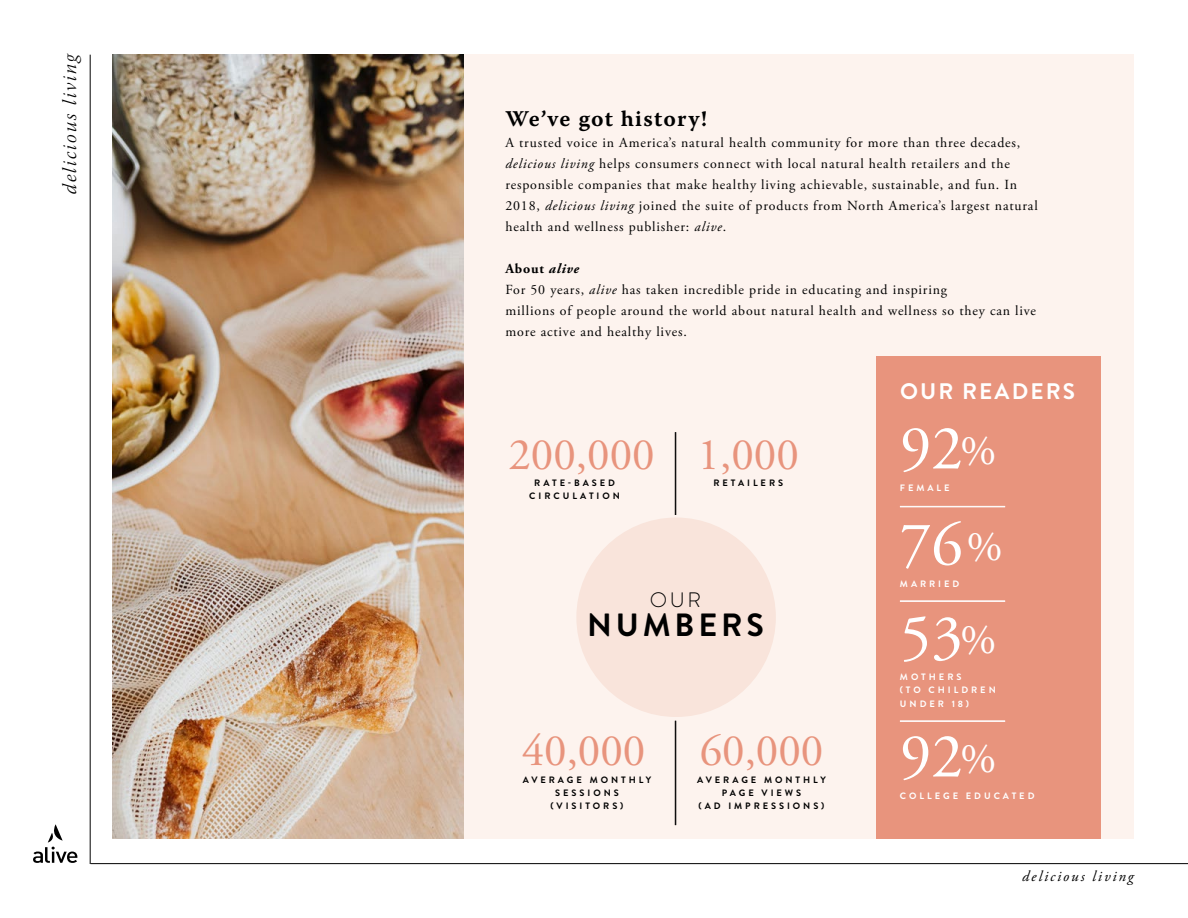
<style>
.page{position:relative;width:1188px;height:918px;background:#fff}
.page>*{position:absolute;margin:0;border:0;box-sizing:border-box;transform-origin:0 0}
.t1{font:63px "Adobe Garamond Pro";color:#fff}
.t2{font:45px "Adobe Garamond Pro";color:#e8947d}
.t3{font:700 32.1px "Brandon Grotesque";letter-spacing:.12em;color:#000}
.t4{font:22.5px "Warnock Pro Semibold Capt";letter-spacing:.05em;color:#000}
.t5{font:700 22.5px "Brandon Grotesque";letter-spacing:.095em;color:#fff}
.t6{font:300 20.85px "Brandon Grotesque";color:#000}
.t7{font:19.5px "Warnock Pro Light It Subh";letter-spacing:.1em;color:#000}
.t8{font:italic 15px "Adobe Garamond Pro";letter-spacing:.13em;color:#000}
.t9{font:13.8px/21px "Adobe Garamond Pro";letter-spacing:.06em;color:#000}
.t10{font:700 9.3px/13.2px "Brandon Grotesque";letter-spacing:.32em;color:#000;text-align:center}
.t11{font:700 9.3px/13.2px "Brandon Grotesque";letter-spacing:.32em;color:#fff}
.s1{font-style:italic}
.s2{font-weight:700}
.s3{font-weight:700;font-style:italic}
.s4{font-size:42.3px}
</style>
<div class="page">
<hr style="left:90px;top:55px;width:1px;height:809px;background:#000">
<svg style="left:33px;top:824px;width:44px;height:39px"></svg>
<hr style="left:91px;top:863px;width:1097px;height:1px;background:#000">
<div style="left:463px;top:54px;width:671px;height:785px;background:#fdf3ee"></div>
<img style="left:113px;top:54px;width:350px;height:785px">
<hr style="left:676px;top:432px;width:1px;height:83px;background:#000">
<hr style="left:675px;top:432px;width:1px;height:83px;background:#000">
<hr style="left:676px;top:721px;width:1px;height:104px;background:#000">
<hr style="left:675px;top:721px;width:1px;height:104px;background:#000">
<div style="left:576px;top:518px;width:200px;height:199px;background:#f9e4db;border-radius:50%"></div>
<div style="left:876px;top:356px;width:225px;height:483px;background:#e8947d"></div>
<hr style="left:900px;top:507px;width:105px;height:1px;background:#fff">
<hr style="left:900px;top:506px;width:105px;height:1px;background:#fff">
<hr style="left:900px;top:601px;width:105px;height:1px;background:#fff">
<hr style="left:900px;top:721px;width:105px;height:1px;background:#fff">
<h3 class="t7" style="left:59px;top:194px;width:144px;rotate:-90deg">delicious living</h3>
<h3 class="t4" style="left:505px;top:105px;width:203px">We’ve got history!</h3>
<p class="t9" style="left:505px;top:132px;width:534px">A trusted voice in America’s natural health community for more than three decades, <span class="s1">delicious living</span> helps consumers connect with local natural health retailers and the responsible companies that make healthy living achievable, sustainable, and fun. In 2018, <span class="s1">delicious living</span> joined the suite of products from North America’s largest natural health and wellness publisher: <span class="s1">alive</span>.</p>
<p class="t9" style="left:505px;top:258px;width:532px"><span class="s2">About</span> <span class="s3">alive<br></span>For 50 years, <span class="s1">alive</span> has taken incredible pride in educating and inspiring<br>millions of people around the world about natural health and wellness so they can live more active and healthy lives.</p>
<h2 class="t2" style="left:508px;top:427px;width:148px">200,000</h2>
<p class="t10" style="left:529px;top:476px;width:92px">RATE-BASED<br>CIRCULATION</p>
<h2 class="t2" style="left:698px;top:427px;width:103px">1,000</h2>
<p class="t10" style="left:713px;top:476px;width:71px">RETAILERS</p>
<h3 class="t6" style="left:650px;top:586px;width:53px">OUR</h3>
<h3 class="t3" style="left:587px;top:603px;width:178px">NUMBERS</h3>
<h2 class="t2" style="left:522px;top:723px;width:125px">40,000</h2>
<p class="t10" style="left:523px;top:774px;width:130px">AVERAGE MONTHLY<br>SESSIONS (VISITORS)</p>
<h2 class="t2" style="left:700px;top:723px;width:125px">60,000</h2>
<p class="t10" style="left:697px;top:773px;width:130px">AVERAGE MONTHLY<br>PAGE VIEWS<br>(AD IMPRESSIONS)</p>
<h3 class="t5" style="left:900px;top:375px;width:177px">OUR READERS</h3>
<h1 class="t1" style="left:900px;top:411px;width:98px">92<span class="s4">%</span></h1>
<p class="t11" style="left:900px;top:481px;width:51px">FEMALE</p>
<h1 class="t1" style="left:900px;top:507px;width:104px">76<span class="s4">%</span></h1>
<p class="t11" style="left:900px;top:577px;width:61px">MARRIED</p>
<h1 class="t1" style="left:900px;top:600px;width:98px">53<span class="s4">%</span></h1>
<p class="t11" style="left:900px;top:671px;width:97px">MOTHERS<br>(TO CHILDREN<br>UNDER 18)</p>
<h1 class="t1" style="left:900px;top:719px;width:98px">92<span class="s4">%</span></h1>
<p class="t11" style="left:900px;top:790px;width:136px">COLLEGE EDUCATED</p>
<p class="t8" style="left:1022px;top:867px;width:113px">delicious living</p>
</div>
